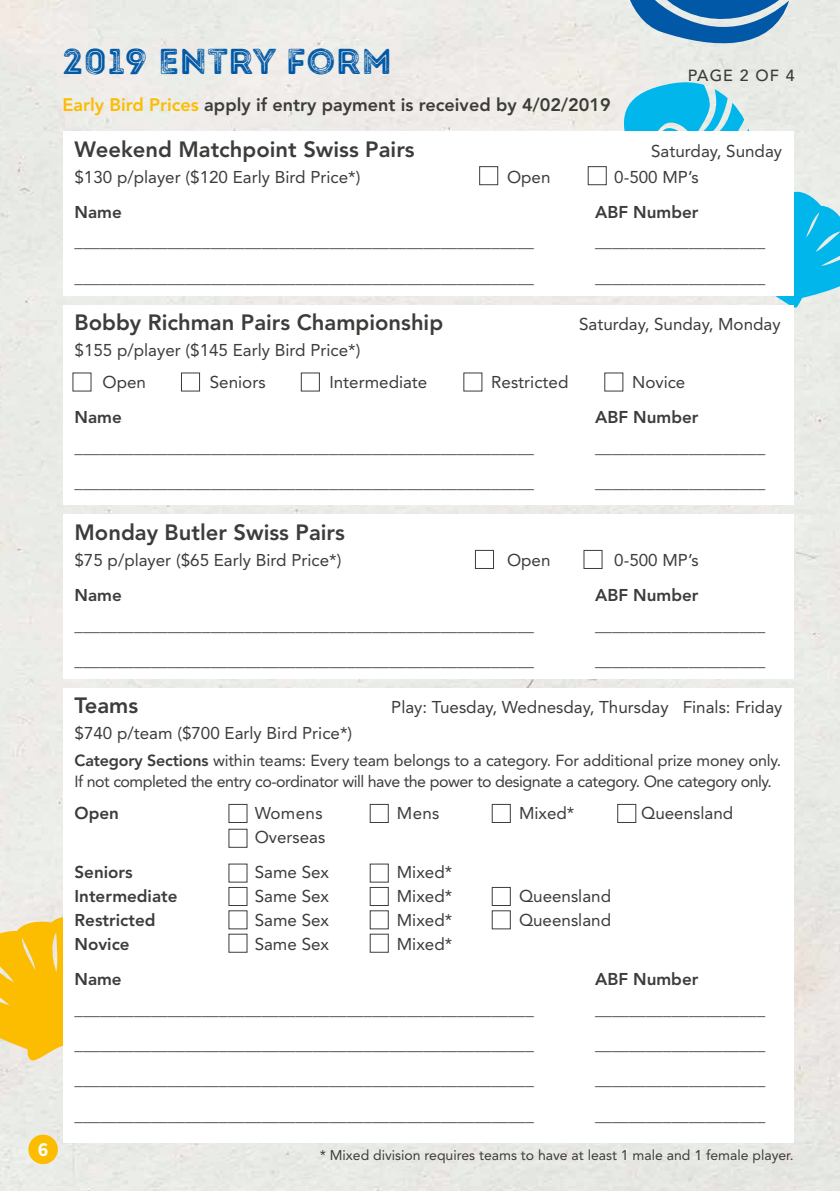
<style>
.page{position:relative;width:840px;height:1191px;background:#fff}
.page>*{position:absolute;margin:0;border:0;box-sizing:border-box;transform-origin:0 0}
.t1{font:36px "Intro Rust G Base 2 Line";letter-spacing:.02em;color:#0058a6}
.t2{font:800 22px "Avenir LT Std";color:#3c3c3b}
.t3{font:700 20px "Source Sans Pro";color:#fff}
.t4{font:800 18px "Avenir LT Std";color:#3c3c3b}
.t5{font:17px/31.6px "Avenir LT Std";color:#3c3c3b}
.t6{font:800 17px "Avenir LT Std";color:#3c3c3b}
.t7{font:16px/21px "Avenir LT Std";letter-spacing:-.03em;color:#3c3c3b}
.t8{font:500 16px "Avenir LT Std";letter-spacing:.07em;color:#3c3c3b}
.t9{font:14px "Avenir LT Std";color:#3c3c3b}
.s1{color:#fcbc00}
.s2{font-weight:800}
</style>
<div class="page">
<svg style="left:0;top:910px;width:63px;height:152px;background:#f8c52f"></svg>
<svg style="left:611px;top:0;width:228px;height:1191px;background:#c9dee2"></svg>
<div style="left:63px;top:305px;width:730px;height:200px;background:#fff"></div>
<div style="left:181px;top:372px;width:19px;height:19px;border:1px solid #3c3c3b"></div>
<div style="left:300px;top:372px;width:20px;height:19px;border:1px solid #3c3c3b"></div>
<div style="left:604px;top:372px;width:19px;height:19px;border:1px solid #3c3c3b"></div>
<div style="left:63px;top:131px;width:730px;height:165px;background:#fff"></div>
<div style="left:479px;top:166px;width:19px;height:19px;border:1px solid #3c3c3b"></div>
<div style="left:587px;top:166px;width:19px;height:19px;border:1px solid #3c3c3b"></div>
<div style="left:63px;top:514px;width:730px;height:165px;background:#fff"></div>
<div style="left:474px;top:550px;width:19px;height:19px;border:1px solid #3c3c3b"></div>
<div style="left:583px;top:550px;width:19px;height:19px;border:1px solid #3c3c3b"></div>
<div style="left:63px;top:688px;width:730px;height:454px;background:#fff"></div>
<div style="left:617px;top:804px;width:19px;height:19px;border:1px solid #3c3c3b"></div>
<div style="left:228px;top:804px;width:19px;height:19px;border:1px solid #3c3c3b"></div>
<div style="left:228px;top:887px;width:19px;height:19px;border:1px solid #3c3c3b"></div>
<div style="left:369px;top:804px;width:19px;height:19px;border:1px solid #3c3c3b"></div>
<div style="left:369px;top:910px;width:19px;height:19px;border:1px solid #3c3c3b"></div>
<div style="left:369px;top:887px;width:19px;height:19px;border:1px solid #3c3c3b"></div>
<div style="left:369px;top:933px;width:19px;height:19px;border:1px solid #3c3c3b"></div>
<div style="left:491px;top:804px;width:19px;height:19px;border:1px solid #3c3c3b"></div>
<div style="left:491px;top:910px;width:19px;height:19px;border:1px solid #3c3c3b"></div>
<div style="left:491px;top:887px;width:19px;height:19px;border:1px solid #3c3c3b"></div>
<div style="left:28px;top:1134px;width:30px;height:30px;background:#fcbc00;border-radius:50%"></div>
<p class="t3" style="left:38px;top:1136px;width:12px">6</p>
<h1 class="t1" style="left:62px;top:38px;width:331px">2019 ENTRY FORM</h1>
<p class="t4" style="left:62px;top:94px;width:549px"><span class="s1">Early Bird Prices</span> apply if entry payment is received by 4/02/2019</p>
<p class="t8" style="left:687px;top:66px;width:108px">PAGE 2 OF 4</p>
<p class="t2" style="left:74px;top:136px;width:341px">Weekend Matchpoint Swiss Pairs</p>
<p class="t5" style="left:650px;top:135px;width:132px">Saturday, Sunday</p>
<p class="t5" style="left:74px;top:161px;width:287px">$130 p/player ($120 Early Bird Price*)</p>
<p class="t5" style="left:506px;top:161px;width:45px">Open</p>
<p class="t5" style="left:614px;top:161px;width:86px">0-500 MP’s</p>
<p class="t6" style="left:74px;top:202px;width:49px">Name</p>
<p class="t6" style="left:594px;top:202px;width:105px">ABF Number</p>
<p class="t5" style="left:74px;top:226px;width:460px">______________________________________________________</p>
<p class="t5" style="left:594px;top:226px;width:171px">____________________</p>
<p class="t5" style="left:74px;top:261px;width:460px">______________________________________________________</p>
<p class="t5" style="left:594px;top:261px;width:171px">____________________</p>
<p class="t2" style="left:74px;top:310px;width:370px">Bobby Richman Pairs Championship</p>
<p class="t5" style="left:578px;top:309px;width:203px">Saturday, Sunday, Monday</p>
<p class="t5" style="left:102px;top:335px;width:259px;text-indent:-28px">$155 p/player ($145 Early Bird Price*)<br>Open</p>
<p class="t5" style="left:210px;top:366px;width:57px">Seniors</p>
<p class="t5" style="left:329px;top:366px;width:99px">Intermediate</p>
<p class="t5" style="left:491px;top:366px;width:79px">Restricted</p>
<p class="t5" style="left:631px;top:366px;width:55px">Novice</p>
<p class="t6" style="left:74px;top:407px;width:49px">Name</p>
<p class="t6" style="left:594px;top:407px;width:105px">ABF Number</p>
<p class="t5" style="left:74px;top:431px;width:460px">______________________________________________________</p>
<p class="t5" style="left:594px;top:431px;width:171px">____________________</p>
<p class="t5" style="left:74px;top:467px;width:460px">______________________________________________________</p>
<p class="t5" style="left:594px;top:467px;width:171px">____________________</p>
<p class="t2" style="left:74px;top:519px;width:272px">Monday Butler Swiss Pairs</p>
<p class="t5" style="left:74px;top:544px;width:268px">$75 p/player ($65 Early Bird Price*)</p>
<p class="t5" style="left:506px;top:544px;width:45px">Open</p>
<p class="t5" style="left:614px;top:544px;width:86px">0-500 MP’s</p>
<p class="t6" style="left:74px;top:585px;width:49px">Name</p>
<p class="t6" style="left:594px;top:585px;width:105px">ABF Number</p>
<p class="t5" style="left:74px;top:609px;width:460px">______________________________________________________</p>
<p class="t5" style="left:594px;top:609px;width:171px">____________________</p>
<p class="t5" style="left:74px;top:644px;width:460px">______________________________________________________</p>
<p class="t5" style="left:594px;top:644px;width:171px">____________________</p>
<p class="t2" style="left:74px;top:692px;width:65px">Teams</p>
<p class="t5" style="left:391px;top:691px;width:392px">Play: Tuesday, Wednesday, Thursday Finals: Friday</p>
<p class="t5" style="left:74px;top:717px;width:279px">$740 p/team ($700 Early Bird Price*)</p>
<p class="t7" style="left:74px;top:750px;width:707px"><span class="s2">Category Sections</span> within teams: Every team belongs to a category. For additional prize money only.<br>If not completed the entry co-ordinator will have the power to designate a category. One category only.</p>
<p class="t6" style="left:74px;top:803px;width:46px">Open</p>
<p class="t5" style="left:254px;top:797px;width:69px">Womens</p>
<p class="t5" style="left:396px;top:797px;width:44px">Mens</p>
<p class="t5" style="left:518px;top:797px;width:57px">Mixed*</p>
<p class="t5" style="left:640px;top:797px;width:93px">Queensland</p>
<p class="t5" style="left:254px;top:821px;width:72px">Overseas</p>
<p class="t6" style="left:74px;top:862px;width:60px">Seniors</p>
<p class="t5" style="left:254px;top:856px;width:76px">Same Sex</p>
<p class="t5" style="left:396px;top:856px;width:57px">Mixed*</p>
<p class="t6" style="left:74px;top:886px;width:104px">Intermediate</p>
<p class="t5" style="left:254px;top:880px;width:76px">Same Sex</p>
<p class="t5" style="left:396px;top:880px;width:57px">Mixed*</p>
<p class="t5" style="left:518px;top:880px;width:93px">Queensland</p>
<p class="t6" style="left:74px;top:910px;width:82px">Restricted</p>
<p class="t5" style="left:254px;top:904px;width:76px">Same Sex</p>
<p class="t5" style="left:396px;top:904px;width:57px">Mixed*</p>
<p class="t5" style="left:518px;top:904px;width:93px">Queensland</p>
<p class="t6" style="left:74px;top:934px;width:57px">Novice</p>
<p class="t5" style="left:254px;top:928px;width:76px">Same Sex</p>
<p class="t5" style="left:396px;top:928px;width:57px">Mixed*</p>
<p class="t6" style="left:74px;top:969px;width:49px">Name</p>
<p class="t6" style="left:594px;top:969px;width:105px">ABF Number</p>
<p class="t5" style="left:74px;top:993px;width:460px">______________________________________________________</p>
<p class="t5" style="left:594px;top:993px;width:171px">____________________</p>
<p class="t5" style="left:74px;top:1028px;width:460px">______________________________________________________</p>
<p class="t5" style="left:594px;top:1028px;width:171px">____________________</p>
<p class="t5" style="left:74px;top:1064px;width:460px">______________________________________________________</p>
<p class="t5" style="left:594px;top:1064px;width:171px">____________________</p>
<p class="t5" style="left:74px;top:1099px;width:460px">______________________________________________________</p>
<p class="t5" style="left:594px;top:1099px;width:171px">____________________</p>
<p class="t9" style="left:319px;top:1147px;width:475px">* Mixed division requires teams to have at least 1 male and 1 female player.</p>
</div>
